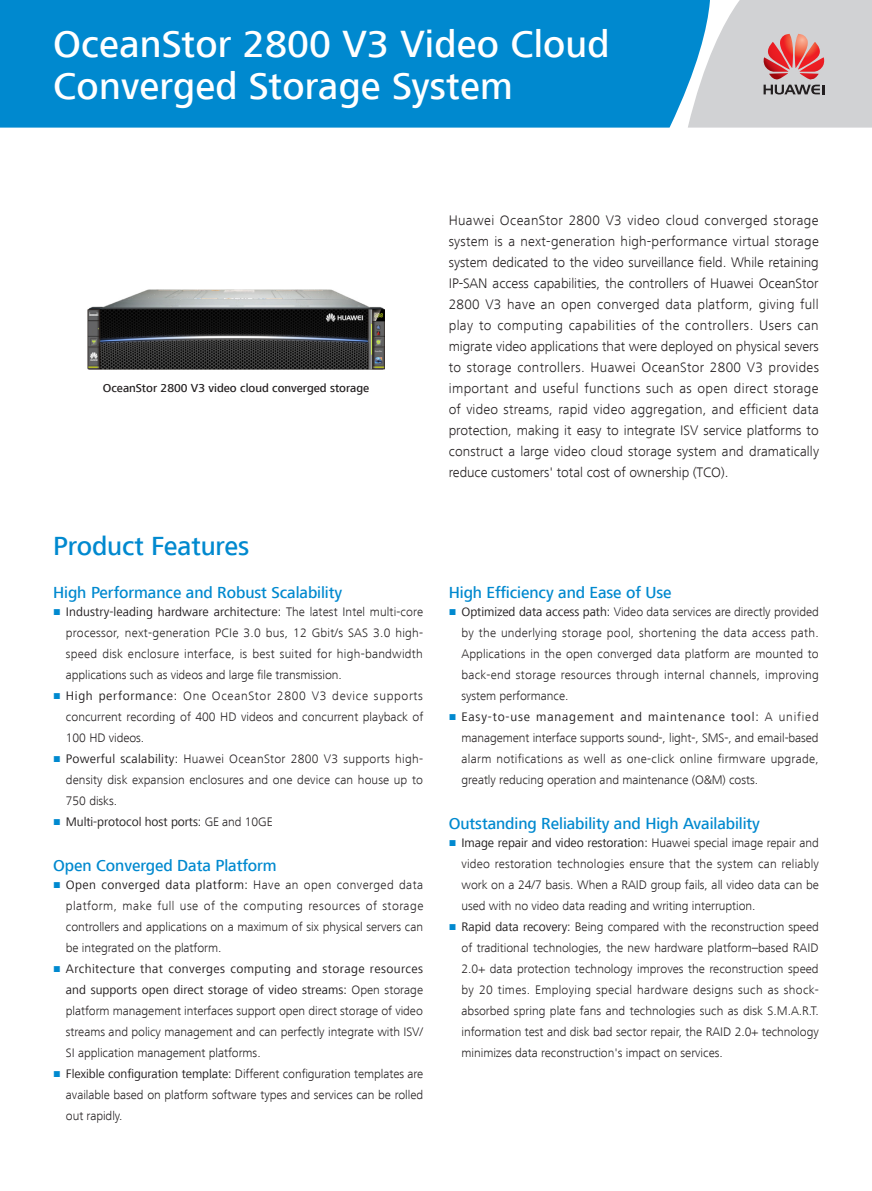
<style>
.page{position:relative;width:872px;height:1191px;background:#fff}
.page>*{position:absolute;margin:0;border:0;box-sizing:border-box;transform-origin:0 0}
.t1{font:500 39px/42px "Frutiger Next LT";letter-spacing:.005em;color:#fff}
.t2{font:500 27px "Frutiger Next LT";letter-spacing:-.005em;color:#0089cf}
.小标e{font:500 16.5px "Frutiger Next LT";letter-spacing:-.005em;color:#0089cf}
.t3{font:300 14.25px/21px "Frutiger Next LT";letter-spacing:-.005em;color:#231f20;text-align:justify}
.正文项目e{font:300 12.75px/21px "Frutiger Next LT";letter-spacing:-.005em;color:#231f20;text-align:justify}
.正文项目e-2{font:12.75px "Frutiger Next LT";letter-spacing:-.005em;color:#231f20}
.t4{font:500 12px "Frutiger Next LT";color:#231f20}
.s1{font-family:"Arial";font-weight:400;color:#0089cf}
.s2{font-weight:400}
.s3{font-family:"Arial";color:#0089cf}
.s4{font-weight:300}
</style>
<div class="page">
<div style="left:0;top:0;width:687px;height:128px;background:#0089cf"></div>
<svg style="left:687px;top:0;width:185px;height:128px;background:#c6c3c9"></svg>
<img style="left:87px;top:289px;width:298px;height:80px">
<p class="t1" style="left:53px;top:23px;width:558px">OceanStor 2800 V3 Video Cloud<br>Converged Storage System</p>
<p class="t4" style="left:103px;top:381px;width:268px">OceanStor 2800 V3 video cloud converged storage</p>
<p class="t2" style="left:53px;top:531px;width:198px">Product Features</p>
<p class="小标e" style="left:53px;top:583px;width:290px">High Performance and Robust Scalability</p>
<p class="正文项目e" style="left:66px;top:601px;width:359px;text-indent:-13px"><span class="s1">■</span> <span class="s2">Industry-leading hardware architecture:</span> The latest Intel multi-core processor, next-generation PCIe 3.0 bus, 12 Gbit/s SAS 3.0 high&shy;speed disk enclosure interface, is best suited for high-bandwidth applications such as videos and large file transmission.</p>
<p class="正文项目e" style="left:66px;top:685px;width:359px;text-indent:-13px"><span class="s1">■</span> <span class="s2">High performance:</span> One OceanStor 2800 V3 device supports concurrent recording of 400 HD videos and concurrent playback of 100 HD videos.</p>
<p class="正文项目e" style="left:66px;top:748px;width:359px;text-indent:-13px"><span class="s1">■</span> <span class="s2">Powerful scalability:</span> Huawei OceanStor 2800 V3 supports high&shy;density disk expansion enclosures and one device can house up to 750 disks.</p>
<p class="正文项目e-2" style="left:53px;top:814px;width:221px"><span class="s3">■</span> Multi-protocol host ports: <span class="s4">GE and 10GE</span></p>
<p class="小标e" style="left:53px;top:856px;width:225px">Open Converged Data Platform</p>
<p class="正文项目e" style="left:66px;top:874px;width:359px;text-indent:-13px"><span class="s1">■</span> <span class="s2">Open converged data platform:</span> Have an open converged data platform, make full use of the computing resources of storage controllers and applications on a maximum of six physical servers can be integrated on the platform.</p>
<p class="正文项目e" style="left:66px;top:958px;width:359px;text-indent:-13px"><span class="s1">■</span> <span class="s2">Architecture that converges computing and storage resources and supports open direct storage of video streams:</span> Open storage platform management interfaces support open direct storage of video streams and policy management and can perfectly integrate with ISV/ SI application management platforms.</p>
<p class="正文项目e" style="left:66px;top:1063px;width:359px;text-indent:-13px"><span class="s1">■</span> <span class="s2">Flexible configuration template:</span> Different configuration templates are available based on platform software types and services can be rolled out rapidly.</p>
<p class="t3" style="left:449px;top:209px;width:372px">Huawei OceanStor 2800 V3 video cloud converged storage system is a next-generation high-performance virtual storage system dedicated to the video surveillance field. While retaining IP-SAN access capabilities, the controllers of Huawei OceanStor 2800 V3 have an open converged data platform, giving full play to computing capabilities of the controllers. Users can migrate video applications that were deployed on physical severs to storage controllers. Huawei OceanStor 2800 V3 provides important and useful functions such as open direct storage of video streams, rapid video aggregation, and efficient data protection, making it easy to integrate ISV service platforms to construct a large video cloud storage system and dramatically reduce customers' total cost of ownership (TCO).</p>
<p class="小标e" style="left:449px;top:583px;width:224px">High Efficiency and Ease of Use</p>
<p class="正文项目e" style="left:461px;top:601px;width:359px;text-indent:-13px"><span class="s1">■</span> <span class="s2">Optimized data access path:</span> Video data services are directly provided by the underlying storage pool, shortening the data access path.<br>Applications in the open converged data platform are mounted to back-end storage resources through internal channels, improving system performance.</p>
<p class="正文项目e" style="left:461px;top:706px;width:359px;text-indent:-13px"><span class="s1">■</span> <span class="s2">Easy-to-use management and maintenance tool:</span> A unified management interface supports sound-, light-, SMS-, and email-based alarm notifications as well as one-click online firmware upgrade, greatly reducing operation and maintenance (O&amp;M) costs.</p>
<p class="小标e" style="left:449px;top:814px;width:313px">Outstanding Reliability and High Availability</p>
<p class="正文项目e" style="left:461px;top:832px;width:359px;text-indent:-13px"><span class="s1">■</span> <span class="s2">Image repair and video restoration:</span> Huawei special image repair and video restoration technologies ensure that the system can reliably work on a 24/7 basis. When a RAID group fails, all video data can be used with no video data reading and writing interruption.</p>
<p class="正文项目e" style="left:461px;top:916px;width:359px;text-indent:-13px"><span class="s1">■</span> <span class="s2">Rapid data recovery:</span> Being compared with the reconstruction speed of traditional technologies, the new hardware platform–based RAID 2.0+ data protection technology improves the reconstruction speed by 20 times. Employing special hardware designs such as shock&shy;absorbed spring plate fans and technologies such as disk S.M.A.R.T. information test and disk bad sector repair, the RAID 2.0+ technology minimizes data reconstruction's impact on services.</p>
</div>
